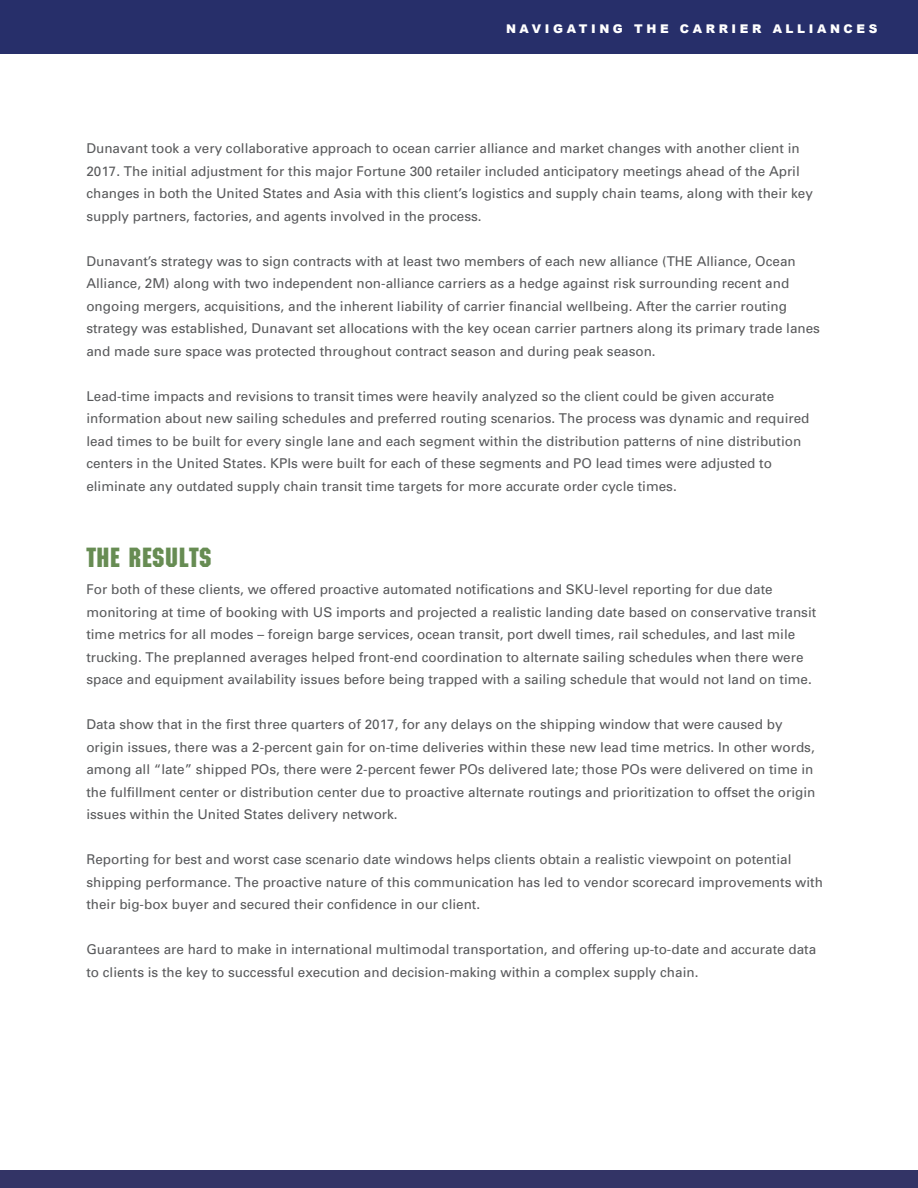
<style>
.page{position:relative;width:918px;height:1188px;background:#fff}
.page>*{position:absolute;margin:0;border:0;box-sizing:border-box;transform-origin:0 0}
.t1{font:27px "Machine";letter-spacing:.02em;color:#678c53}
.t2{font:13.5px/22.5px "Univers";color:#58595b}
.t3{font:900 12px "Arial";letter-spacing:.3em;color:#fff}
</style>
<div class="page">
<div style="left:0;top:0;width:918px;height:54px;background:#272f6a"></div>
<div style="left:0;top:1170px;width:918px;height:18px;background:#333466"></div>
<p class="t3" style="left:506px;top:20px;width:373px">NAVIGATING THE CARRIER ALLIANCES</p>
<p class="t2" style="left:86px;top:137px;width:728px">Dunavant took a very collaborative approach to ocean carrier alliance and market changes with another client in 2017. The initial adjustment for this major Fortune 300 retailer included anticipatory meetings ahead of the April changes in both the United States and Asia with this client’s logistics and supply chain teams, along with their key supply partners, factories, and agents involved in the process.</p>
<p class="t2" style="left:86px;top:249px;width:735px">Dunavant’s strategy was to sign contracts with at least two members of each new alliance (THE Alliance, Ocean Alliance, 2M) along with two independent non-alliance carriers as a hedge against risk surrounding recent and ongoing mergers, acquisitions, and the inherent liability of carrier financial wellbeing. After the carrier routing strategy was established, Dunavant set allocations with the key ocean carrier partners along its primary trade lanes and made sure space was protected throughout contract season and during peak season.</p>
<p class="t2" style="left:86px;top:384px;width:725px">Lead-time impacts and revisions to transit times were heavily analyzed so the client could be given accurate information about new sailing schedules and preferred routing scenarios. The process was dynamic and required lead times to be built for every single lane and each segment within the distribution patterns of nine distribution centers in the United States. KPIs were built for each of these segments and PO lead times were adjusted to eliminate any outdated supply chain transit time targets for more accurate order cycle times.</p>
<h1 class="t1" style="left:86px;top:542px;width:127px">THE RESULTS</h1>
<p class="t2" style="left:86px;top:578px;width:731px">For both of these clients, we offered proactive automated notifications and SKU-level reporting for due date monitoring at time of booking with US imports and projected a realistic landing date based on conservative transit time metrics for all modes – foreign barge services, ocean transit, port dwell times, rail schedules, and last mile trucking. The preplanned averages helped front-end coordination to alternate sailing schedules when there were space and equipment availability issues before being trapped with a sailing schedule that would not land on time.</p>
<p class="t2" style="left:86px;top:713px;width:731px">Data show that in the first three quarters of 2017, for any delays on the shipping window that were caused by origin issues, there was a 2-percent gain for on-time deliveries within these new lead time metrics. In other words, among all “late” shipped POs, there were 2-percent fewer POs delivered late; those POs were delivered on time in the fulfillment center or distribution center due to proactive alternate routings and prioritization to offset the origin issues within the United States delivery network.</p>
<p class="t2" style="left:86px;top:848px;width:738px">Reporting for best and worst case scenario date windows helps clients obtain a realistic viewpoint on potential shipping performance. The proactive nature of this communication has led to vendor scorecard improvements with their big-box buyer and secured their confidence in our client.</p>
<p class="t2" style="left:86px;top:938px;width:731px">Guarantees are hard to make in international multimodal transportation, and offering up-to-date and accurate data to clients is the key to successful execution and decision-making within a complex supply chain.</p>
</div>
